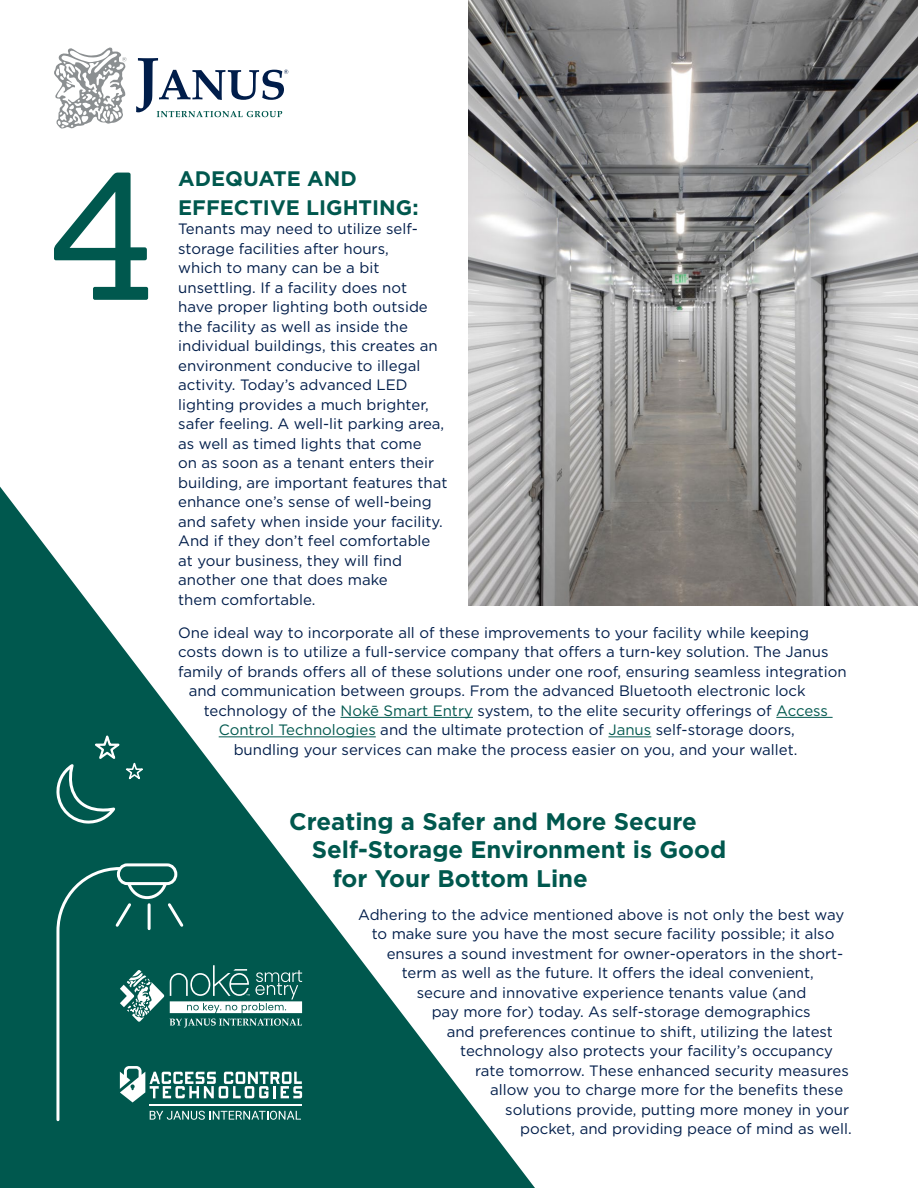
<style>
.page{position:relative;width:918px;height:1188px;background:#fff}
.page>*{position:absolute;margin:0;border:0;box-sizing:border-box;transform-origin:0 0}
.t1{font:700 24px "Gotham";color:#00584e}
.t2{font:700 21px/28.5px "Gotham";color:#00584e}
.t3{font:15px/19.5px "Gotham";color:#001d4a}
.s1{color:#00584e}
</style>
<div class="page">
<svg style="left:0;top:487px;width:535px;height:701px"></svg>
<hr style="left:340px;top:717px;width:133px;height:1px;background:#00584e">
<hr style="left:776px;top:717px;width:57px;height:1px;background:#00584e">
<hr style="left:219px;top:736px;width:157px;height:1px;background:#00584e">
<hr style="left:608px;top:736px;width:43px;height:1px;background:#00584e">
<svg style="left:54px;top:173px;width:94px;height:127px"></svg>
<img style="left:469px;top:0;width:449px;height:606px">
<svg style="left:55px;top:862px;width:247px;height:261px;background:#1f6c63"></svg>
<svg style="left:54px;top:734px;width:93px;height:90px;background:#18685f"></svg>
<svg style="left:136px;top:58px;width:152px;height:59px"></svg>
<svg style="left:54px;top:48px;width:73px;height:81px"></svg>
<h2 class="t2" style="left:178px;top:165px;width:242px">ADEQUATE AND<br>EFFECTIVE LIGHTING:</h2>
<p class="t3" style="left:178px;top:219px;width:271px">Tenants may need to utilize self&shy;storage facilities after hours,<br>which to many can be a bit unsettling. If a facility does not<br>have proper lighting both outside the facility as well as inside the individual buildings, this creates an environment conducive to illegal activity. Today’s advanced LED lighting provides a much brighter, safer feeling. A well-lit parking area, as well as timed lights that come<br>on as soon as a tenant enters their building, are important features that enhance one’s sense of well-being and safety when inside your facility.<br>And if they don’t feel comfortable at your business, they will find another one that does make<br>them comfortable.</p>
<p class="t3" style="left:178px;top:622px;width:632px">One ideal way to incorporate all of these improvements to your facility while keeping</p>
<p class="t3" style="left:178px;top:642px;width:652px">costs down is to utilize a full-service company that offers a turn-key solution. The Janus</p>
<p class="t3" style="left:178px;top:661px;width:670px">family of brands offers all of these solutions under one roof, ensuring seamless integration</p>
<p class="t3" style="left:189px;top:681px;width:619px">and communication between groups. From the advanced Bluetooth electronic lock</p>
<p class="t3" style="left:204px;top:700px;width:626px">technology of the <span class="s1">Nokē Smart Entry</span> system, to the elite security offerings of <span class="s1">Access</span></p>
<p class="t3" style="left:219px;top:720px;width:578px"><span class="s1">Control Technologies</span> and the ultimate protection of <span class="s1">Janus</span> self-storage doors,</p>
<p class="t3" style="left:234px;top:739px;width:565px">bundling your services can make the process easier on you, and your wallet.</p>
<h1 class="t1" style="left:289px;top:805px;width:409px">Creating a Safer and More Secure</h1>
<h1 class="t1" style="left:312px;top:834px;width:416px">Self-Storage Environment is Good</h1>
<h1 class="t1" style="left:333px;top:862px;width:257px">for Your Bottom Line</h1>
<p class="t3" style="left:358px;top:904px;width:488px">Adhering to the advice mentioned above is not only the best way</p>
<p class="t3" style="left:372px;top:924px;width:464px">to make sure you have the most secure facility possible; it also</p>
<p class="t3" style="left:387px;top:943px;width:458px">ensures a sound investment for owner-operators in the short-</p>
<p class="t3" style="left:402px;top:963px;width:414px">term as well as the future. It offers the ideal convenient,</p>
<p class="t3" style="left:417px;top:982px;width:391px">secure and innovative experience tenants value (and</p>
<p class="t3" style="left:432px;top:1002px;width:381px">pay more for) today. As self-storage demographics</p>
<p class="t3" style="left:447px;top:1021px;width:388px">and preferences continue to shift, utilizing the latest</p>
<p class="t3" style="left:460px;top:1041px;width:374px">technology also protects your facility’s occupancy</p>
<p class="t3" style="left:475px;top:1060px;width:375px">rate tomorrow. These enhanced security measures</p>
<p class="t3" style="left:490px;top:1080px;width:355px">allow you to charge more for the benefits these</p>
<p class="t3" style="left:505px;top:1099px;width:345px">solutions provide, putting more money in your</p>
<p class="t3" style="left:520px;top:1119px;width:333px">pocket, and providing peace of mind as well.</p>
</div>
